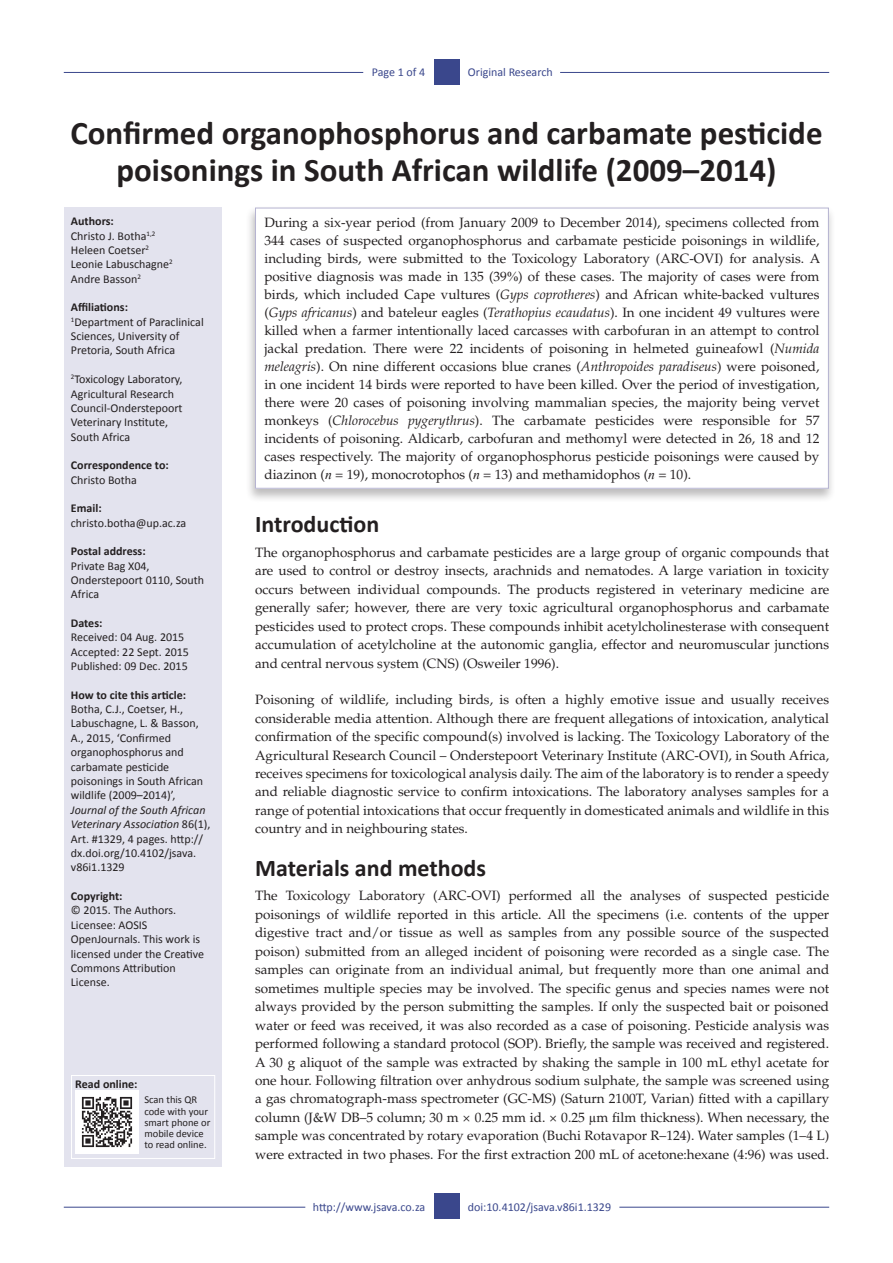
<style>
.page{position:relative;width:893px;height:1263px;background:#fff}
.page>*{position:absolute;margin:0;border:0;box-sizing:border-box;transform-origin:0 0}
.Article_Title{font:700 33px/37.5px "Calibri";color:#231f20;text-align:center}
._1{font:700 24px "Calibri";color:#231f20}
.Text1{font:13.5px/18.5px "Palatino";color:#231f20;text-align:justify}
.Abstract_Text{font:13.5px/18px "Palatino";color:#231f20;text-align:justify}
.Text{font:13.5px/18.5px "Palatino";color:#231f20;text-align:justify}
.Sidebar_text{font:12px/14.4px "Calibri";color:#231f20}
.Sidebar_head{font:700 12px "Calibri";color:#231f20}
.RRH_Bottom{font:12px "Calibri";color:#3a478c}
.LRH_Bottom{font:12px "Calibri";letter-spacing:-.01em;color:#3a478c}
.RRH{font:12px "Calibri";color:#3a478c}
.LRH{font:12px "Calibri";letter-spacing:-.005em;color:#3a478c}
.Sidebar_text-2{font:10.5px/11.4px "Calibri";color:#231f20}
.s1{font-family:"Times New Roman"}
.s2{font-style:italic}
.s3{font-family:"Times New Roman";font-style:italic}
</style>
<div class="page">
<hr style="left:64px;top:1207px;width:241px;height:1px;background:#3a478c">
<hr style="left:619px;top:1207px;width:210px;height:1px;background:#3a478c">
<div style="left:434px;top:1193px;width:25px;height:26px;background:#3a478c"></div>
<hr style="left:64px;top:72px;width:299px;height:1px;background:#3a478c">
<hr style="left:560px;top:72px;width:269px;height:1px;background:#3a478c">
<div style="left:434px;top:59px;width:25px;height:26px;background:#3a478c"></div>
<div style="left:65px;top:208px;width:157px;height:959px;background:#e3e3ee"></div>
<div style="left:246px;top:205px;width:590px;height:298px;background:#231f20;opacity:.3"></div>
<div style="left:255px;top:208px;width:573px;height:280px;background:#fff"></div>
<div style="left:255px;top:208px;width:574px;height:281px;border:1px solid #b6b4d1"></div>
<div style="left:71px;top:1075px;width:144px;height:84px;border:1px solid #fff"></div>
<img style="left:75px;top:1091px;width:63px;height:63px">
<p class="LRH" style="left:372px;top:65px;width:55px">Page 1 of 4</p>
<p class="RRH" style="left:468px;top:65px;width:86px">Original Research</p>
<p class="Article_Title" style="left:70px;top:113px;width:754px">Confirmed organophosphorus and carbamate pesticide poisonings in South African wildlife (2009–2014)</p>
<p class="Abstract_Text" style="left:264px;top:214px;width:557px">During a six-year period (from January 2009 to December 2014), specimens collected from 344 cases of suspected organophosphorus and carbamate pesticide poisonings in wildlife, including birds, were submitted to the Toxicology Laboratory (ARC-OVI) for analysis. A positive diagnosis was made in 135 (39<span class="s1">%</span>) of these cases. The majority of cases were from birds, which included Cape vultures (<span class="s2">Gyps coprotheres</span>) and African white-backed vultures (<span class="s2">Gyps africanus</span>) and bateleur eagles (<span class="s2">Terathopius ecaudatus</span>). In one incident 49 vultures were killed when a farmer intentionally laced carcasses with carbofuran in an attempt to control jackal predation. There were 22 incidents of poisoning in helmeted guineafowl (<span class="s2">Numida meleagris</span>). On nine different occasions blue cranes (<span class="s2">Anthropoides paradiseus</span>) were poisoned, in one incident 14 birds were reported to have been killed. Over the period of investigation, there were 20 cases of poisoning involving mammalian species, the majority being vervet monkeys (<span class="s2">Chlorocebus pygerythrus</span>). The carbamate pesticides were responsible for 57 incidents of poisoning. Aldicarb, carbofuran and methomyl were detected in 26, 18 and 12 cases respectively. The majority of organophosphorus pesticide poisonings were caused by diazinon (<span class="s3">n</span> = 19), monocrotophos (<span class="s3">n</span> = 13) and methamidophos (<span class="s3">n</span> = 10).</p>
<p class="Sidebar_head" style="left:71px;top:214px;width:44px">Authors:</p>
<p class="Sidebar_text" style="left:71px;top:228px;width:86px">Christo J. Botha<sup>1,2</sup></p>
<p class="Sidebar_text" style="left:71px;top:242px;width:80px">Heleen Coetser<sup>2</sup></p>
<p class="Sidebar_text" style="left:71px;top:257px;width:103px">Leonie Labuschagne<sup>2</sup></p>
<p class="Sidebar_text" style="left:71px;top:271px;width:72px">Andre Basson<sup>2</sup></p>
<p class="Sidebar_head" style="left:71px;top:300px;width:59px">Affiliations:</p>
<p class="Sidebar_text" style="left:71px;top:314px;width:134px"><sup>1</sup>Department of Paraclinical<br>Sciences, University of<br>Pretoria, South Africa</p>
<p class="Sidebar_text" style="left:71px;top:371px;width:113px"><sup>2</sup>Toxicology Laboratory,<br>Agricultural Research<br>Council-Onderstepoort<br>Veterinary Institute,<br>South Africa</p>
<p class="Sidebar_head" style="left:71px;top:458px;width:99px">Correspondence to:</p>
<p class="Sidebar_text" style="left:71px;top:472px;width:68px">Christo Botha</p>
<p class="Sidebar_head" style="left:71px;top:501px;width:32px">Email:</p>
<p class="Sidebar_text" style="left:71px;top:515px;width:117px">christo.botha@up.ac.za</p>
<p class="Sidebar_head" style="left:71px;top:544px;width:76px">Postal address:</p>
<p class="Sidebar_text" style="left:71px;top:558px;width:135px">Private Bag X04,<br>Onderstepoort 0110, South<br>Africa</p>
<p class="Sidebar_head" style="left:71px;top:615px;width:33px">Dates:</p>
<p class="Sidebar_text" style="left:71px;top:629px;width:115px">Received: 04 Aug. 2015</p>
<p class="Sidebar_text" style="left:71px;top:644px;width:120px">Accepted: 22 Sept. 2015</p>
<p class="Sidebar_text" style="left:71px;top:658px;width:118px">Published: 09 Dec. 2015</p>
<p class="Sidebar_head" style="left:71px;top:687px;width:117px">How to cite this article:</p>
<p class="Sidebar_text" style="left:71px;top:701px;width:141px">Botha, C.J., Coetser, H.,<br>Labuschagne, L. &amp; Basson,<br>A., 2015, ‘Confirmed organophosphorus and carbamate pesticide poisonings in South African wildlife (2009–2014)’,<br><span class="s2">Journal of the South African<br>Veterinary Association</span> 86(1),<br>Art. #1329, 4 pages. http:// dx.doi.org/10.4102/jsava. v86i1.1329</p>
<p class="Sidebar_head" style="left:71px;top:888px;width:53px">Copyright:</p>
<p class="Sidebar_text" style="left:71px;top:902px;width:135px">© 2015. The Authors.<br>Licensee: AOSIS<br>OpenJournals. This work is licensed under the Creative<br>Commons Attribution<br>License.</p>
<p class="_1" style="left:255px;top:510px;width:126px">Introduction</p>
<p class="Text1" style="left:255px;top:543px;width:576px">The organophosphorus and carbamate pesticides are a large group of organic compounds that are used to control or destroy insects, arachnids and nematodes. A large variation in toxicity occurs between individual compounds. The products registered in veterinary medicine are generally safer; however, there are very toxic agricultural organophosphorus and carbamate pesticides used to protect crops. These compounds inhibit acetylcholinesterase with consequent accumulation of acetylcholine at the autonomic ganglia, effector and neuromuscular junctions and central nervous system (CNS) (Osweiler 1996).</p>
<p class="Text" style="left:255px;top:691px;width:576px">Poisoning of wildlife, including birds, is often a highly emotive issue and usually receives considerable media attention. Although there are frequent allegations of intoxication, analytical confirmation of the specific compound(s) involved is lacking. The Toxicology Laboratory of the Agricultural Research Council – Onderstepoort Veterinary Institute (ARC-OVI), in South Africa, receives specimens for toxicological analysis daily. The aim of the laboratory is to render a speedy and reliable diagnostic service to confirm intoxications. The laboratory analyses samples for a range of potential intoxications that occur frequently in domesticated animals and wildlife in this country and in neighbouring states.</p>
<p class="_1" style="left:255px;top:853px;width:232px">Materials and methods</p>
<p class="Text1" style="left:255px;top:887px;width:576px">The Toxicology Laboratory (ARC-OVI) performed all the analyses of suspected pesticide poisonings of wildlife reported in this article. All the specimens (i.e. contents of the upper digestive tract and/or tissue as well as samples from any possible source of the suspected poison) submitted from an alleged incident of poisoning were recorded as a single case. The samples can originate from an individual animal, but frequently more than one animal and sometimes multiple species may be involved. The specific genus and species names were not always provided by the person submitting the samples. If only the suspected bait or poisoned water or feed was received, it was also recorded as a case of poisoning. Pesticide analysis was performed following a standard protocol (SOP). Briefly, the sample was received and registered.<br>A 30 g aliquot of the sample was extracted by shaking the sample in 100 mL ethyl acetate for one hour. Following filtration over anhydrous sodium sulphate, the sample was screened using a gas chromatograph-mass spectrometer (GC-MS) (Saturn 2100T, Varian) fitted with a capillary column (J&amp;W DB–5 column; 30 m × 0.25 mm id. × 0.25 <span class="s1">µ</span>m film thickness). When necessary, the sample was concentrated by rotary evaporation (Buchi Rotavapor R–124). Water samples (1–4 L) were extracted in two phases. For the first extraction 200 mL of acetone:hexane (4:96) was used.</p>
<p class="Sidebar_head" style="left:75px;top:1077px;width:64px">Read online:</p>
<p class="Sidebar_text-2" style="left:144px;top:1093px;width:67px">Scan this QR code with your smart phone or mobile device to read online.</p>
<p class="LRH_Bottom" style="left:313px;top:1200px;width:114px">http://www.jsava.co.za</p>
<p class="RRH_Bottom" style="left:468px;top:1200px;width:145px">doi:10.4102/jsava.v86i1.1329</p>
</div>
